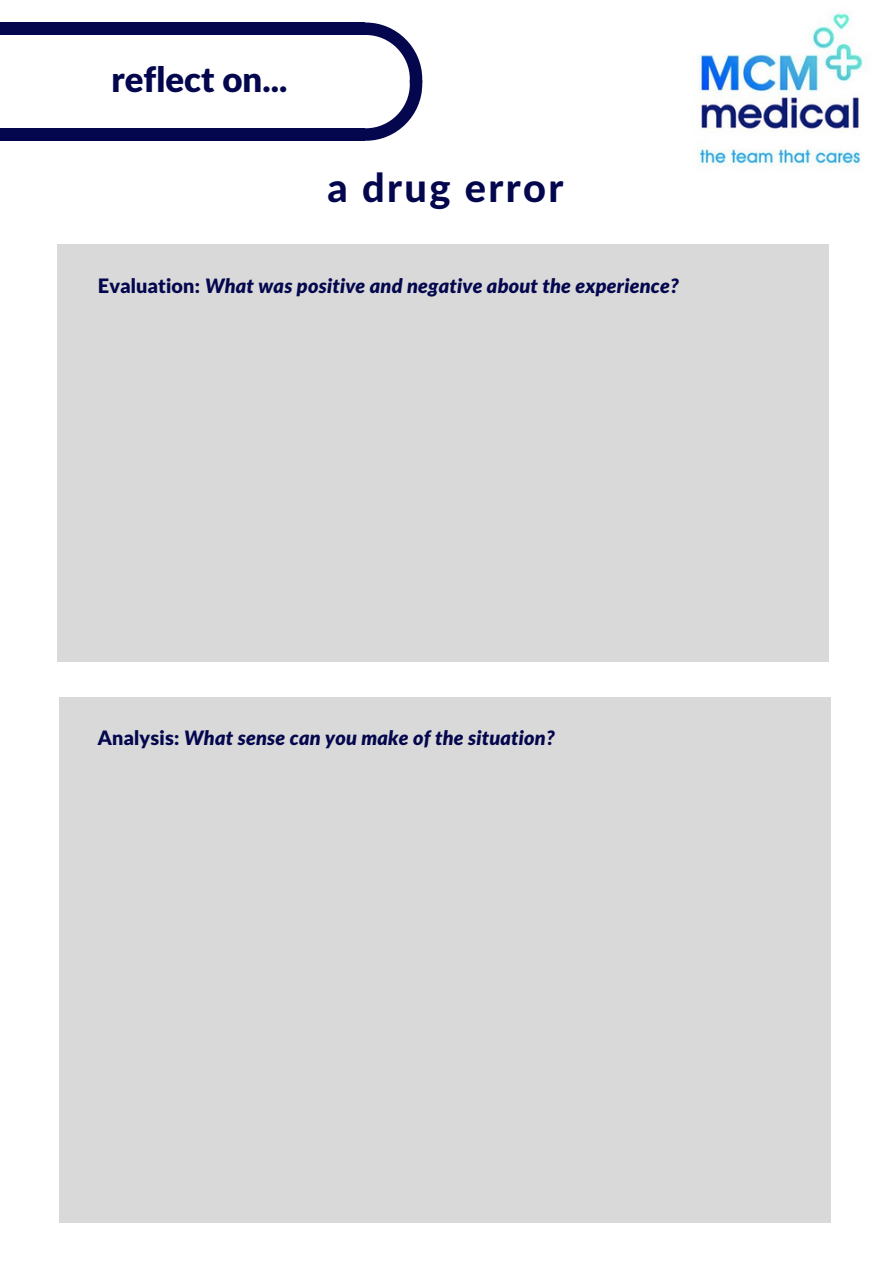
<style>
.page{position:relative;width:893px;height:1263px;background:#fff}
.page>*{position:absolute;margin:0;border:0;box-sizing:border-box;transform-origin:0 0}
.t1{font:800 39.75px "Lato Latin";letter-spacing:.06em;color:#04074e}
.t2{font:900 34.8px "Lato Latin";color:#04074e}
.t3{font:italic 900 19.8px "Lato";letter-spacing:.01em;color:#04074e}
.s1{font-family:"Lato Latin";font-style:normal}
</style>
<div class="page">
<div style="left:57px;top:244px;width:772px;height:418px;background:#d9d9d9"></div>
<div style="left:60px;top:697px;width:771px;height:526px;background:#d9d9d9"></div>
<img style="left:697px;top:12px;width:170px;height:155px">
<div style="left:0;top:23px;width:365px;height:12px;background:#04074e"></div>
<div style="left:0;top:128px;width:365px;height:13px;background:#04074e"></div>
<svg style="left:365px;top:23px;width:57px;height:118px"></svg>
<h2 class="t2" style="left:112px;top:58px;width:177px">reflect on...</h2>
<h1 class="t1" style="left:327px;top:162px;width:237px">a drug error</h1>
<p class="t3" style="left:98px;top:274px;width:582px"><span class="s1">Evaluation:</span> What was positive and negative about the experience?</p>
<p class="t3" style="left:98px;top:725px;width:458px"><span class="s1">Analysis:</span> What sense can you make of the situation?</p>
</div>
